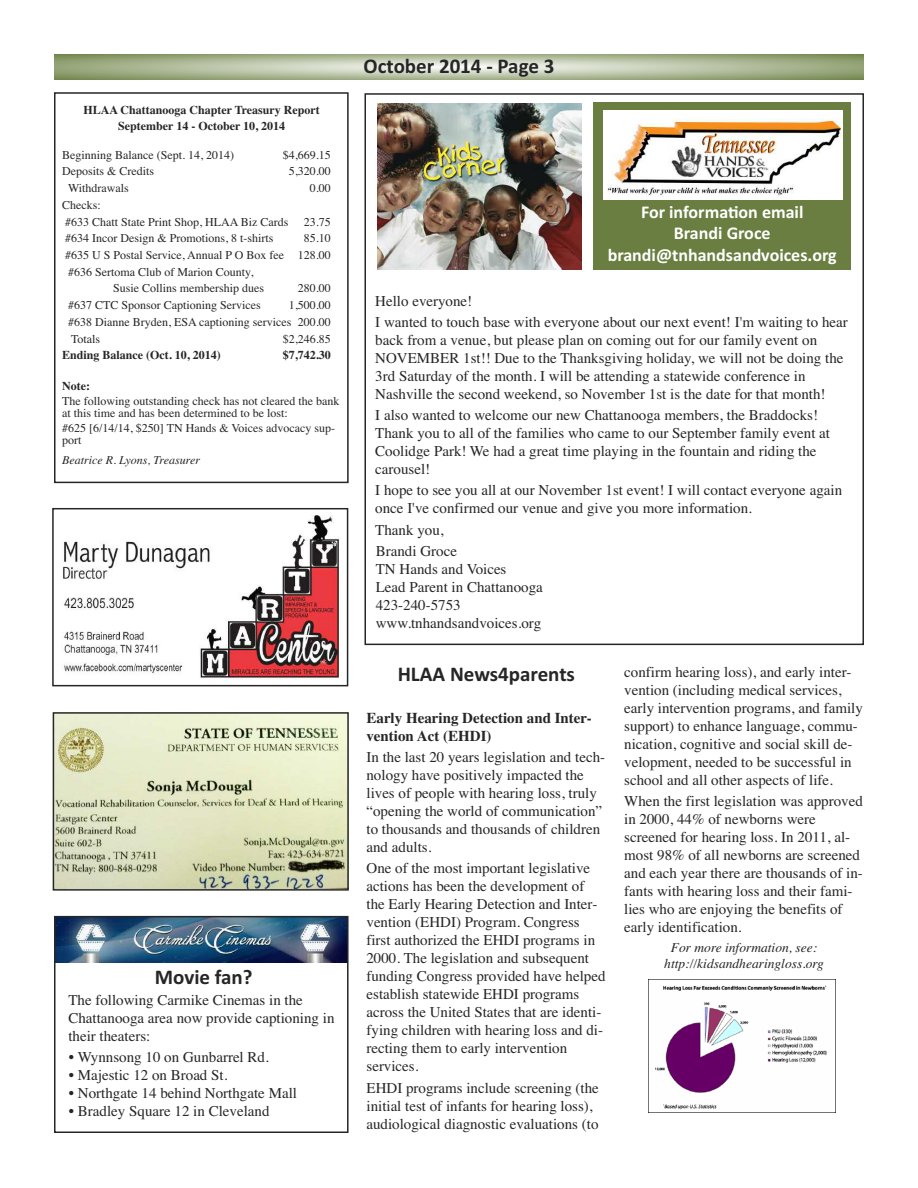
<style>
.page{position:relative;width:918px;height:1188px;background:#fff}
.page>*{position:absolute;margin:0;border:0;box-sizing:border-box;transform-origin:0 0}
.t1{font:700 21px "Calibri";color:#272627}
.t2{font:700 18px/21.6px "Calibri";color:#fff;text-align:center}
.t3{font:15px/18px "Times";color:#272627}
.t4{font:700 15px/18px "Times";color:#272627}
.t5{font:italic 13.5px/16.2px "Times";color:#272627;text-align:center}
.t6{font:12px/16.8px "Times";color:#272627}
.t7{font:700 12px/15.3px "Times";color:#272627;text-align:center}
.t8{font:italic 12px "Times";color:#272627}
</style>
<div class="page">
<svg style="left:54px;top:54px;width:810px;height:25px;background:#b1bc9c"></svg>
<div style="left:54px;top:92px;width:295px;height:391px;border:2px solid #272627"></div>
<img style="left:57px;top:919px;width:289px;height:43px">
<div style="left:54px;top:916px;width:295px;height:217px;border:2px solid #272627"></div>
<div style="left:364px;top:93px;width:500px;height:552px;border:2px solid #272627"></div>
<img style="left:378px;top:103px;width:203px;height:167px">
<div style="left:593px;top:102px;width:258px;height:168px;background:#697e40"></div>
<img style="left:603px;top:111px;width:240px;height:89px">
<img style="left:63px;top:515px;width:276px;height:165px">
<div style="left:52px;top:508px;width:296px;height:178px;border:2px solid #272627"></div>
<img style="left:56px;top:715px;width:290px;height:173px">
<div style="left:53px;top:712px;width:296px;height:179px;border:2px solid #272627"></div>
<img style="left:648px;top:980px;width:188px;height:132px">
<p class="t7" style="left:83px;top:102px;width:238px">HLAA Chattanooga Chapter Treasury Report<br>September 14 - October 10, 2014</p>
<p class="t6" style="left:62px;top:146px;width:173px">Beginning Balance (Sept. 14, 2014)</p>
<p class="t6" style="left:283px;top:146px;width:49px">$4,669.15</p>
<p class="t6" style="left:62px;top:163px;width:93px">Deposits &amp; Credits</p>
<p class="t6" style="left:289px;top:163px;width:43px">5,320.00</p>
<p class="t6" style="left:68px;top:179px;width:62px">Withdrawals</p>
<p class="t6" style="left:310px;top:179px;width:22px">0.00</p>
<p class="t6" style="left:62px;top:196px;width:228px">Checks:<br>#633 Chatt State Print Shop, HLAA Biz Cards</p>
<p class="t6" style="left:304px;top:213px;width:28px">23.75</p>
<p class="t6" style="left:65px;top:230px;width:210px">#634 Incor Design &amp; Promotions, 8 t-shirts</p>
<p class="t6" style="left:304px;top:230px;width:28px">85.10</p>
<p class="t6" style="left:65px;top:246px;width:267px">#635 U S Postal Service, Annual P O Box fee 128.00</p>
<p class="t6" style="left:68px;top:263px;width:187px">#636 Sertoma Club of Marion County,</p>
<p class="t6" style="left:113px;top:280px;width:152px">Susie Collins membership dues</p>
<p class="t6" style="left:298px;top:280px;width:34px">280.00</p>
<p class="t6" style="left:68px;top:297px;width:194px">#637 CTC Sponsor Captioning Services</p>
<p class="t6" style="left:68px;top:297px;width:264px;text-align:justify;text-indent:221px">1,500.00 #638 Dianne Bryden, ESA captioning services 200.00<br>Totals</p>
<p class="t6" style="left:283px;top:330px;width:49px">$2,246.85</p>
<p class="t7" style="left:62px;top:348px;width:160px">Ending Balance (Oct. 10, 2014)</p>
<p class="t7" style="left:283px;top:348px;width:49px">$7,742.30</p>
<p class="t7" style="left:62px;top:378px;width:29px">Note:</p>
<p class="t6" style="left:62px;top:395px;width:279px;line-height:12px">The following outstanding check has not cleared the bank at this time and has been determined to be lost:</p>
<p class="t6" style="left:62px;top:422px;width:274px;line-height:12px">#625 [6/14/14, $250] TN Hands &amp; Voices advocacy sup&shy;port</p>
<p class="t8" style="left:62px;top:453px;width:139px">Beatrice R. Lyons, Treasurer</p>
<h1 class="t1" style="left:155px;top:964px;width:99px">Movie fan?</h1>
<p class="t3" style="left:68px;top:990px;width:268px">The following Carmike Cinemas in the<br>Chattanooga area now provide captioning in their theaters:</p>
<p class="t3" style="left:69px;top:1048px;width:201px">• Wynnsong 10 on Gunbarrel Rd.</p>
<p class="t3" style="left:69px;top:1066px;width:160px">• Majestic 12 on Broad St.</p>
<p class="t3" style="left:69px;top:1084px;width:230px">• Northgate 14 behind Northgate Mall</p>
<p class="t3" style="left:69px;top:1102px;width:202px">• Bradley Square 12 in Cleveland</p>
<h1 class="t1" style="left:364px;top:53px;width:192px">October 2014 - Page 3</h1>
<p class="t2" style="left:608px;top:201px;width:231px">For information email<br>Brandi Groce brandi@tnhandsandvoices.org</p>
<p class="t3" style="left:375px;top:290px;width:474px;line-height:21.3px">Hello everyone!<br>I wanted to touch base with everyone about our next event! I'm waiting to hear</p>
<p class="t3" style="left:375px;top:331px;width:470px">back from a venue, but please plan on coming out for our family event on NOVEMBER 1st!! Due to the Thanksgiving holiday, we will not be doing the 3rd Saturday of the month. I will be attending a statewide conference in Nashville the second weekend, so November 1st is the date for that month!</p>
<p class="t3" style="left:375px;top:406px;width:456px">I also wanted to welcome our new Chattanooga members, the Braddocks!<br>Thank you to all of the families who came to our September family event at Coolidge Park! We had a great time playing in the fountain and riding the carousel!</p>
<p class="t3" style="left:375px;top:481px;width:468px">I hope to see you all at our November 1st event! I will contact everyone again once I've confirmed our venue and give you more information.</p>
<p class="t3" style="left:375px;top:519px;width:83px;line-height:21.3px">Thank you,<br>Brandi Groce</p>
<p class="t3" style="left:376px;top:560px;width:169px">TN Hands and Voices<br>Lead Parent in Chattanooga<br>423-240-5753 www.tnhandsandvoices.org</p>
<h1 class="t1" style="left:398px;top:662px;width:179px">HLAA News4parents</h1>
<p class="t4" style="left:366px;top:709px;width:227px">Early Hearing Detection and Inter&shy;vention Act (EHDI)</p>
<p class="t3" style="left:366px;top:748px;width:240px">In the last 20 years legislation and tech&shy;nology have positively impacted the lives of people with hearing loss, truly “opening the world of communication” to thousands and thousands of children and adults.</p>
<p class="t3" style="left:366px;top:859px;width:241px">One of the most important legislative actions has been the development of the Early Hearing Detection and Inter&shy;vention (EHDI) Program. Congress first authorized the EHDI programs in 2000. The legislation and subsequent funding Congress provided have helped establish statewide EHDI programs across the United States that are identi&shy;fying children with hearing loss and di&shy;recting them to early intervention services.</p>
<p class="t3" style="left:366px;top:1079px;width:234px">EHDI programs include screening (the initial test of infants for hearing loss), audiological diagnostic evaluations (to</p>
<p class="t3" style="left:624px;top:662px;width:240px">confirm hearing loss), and early inter&shy;vention (including medical services, early intervention programs, and family support) to enhance language, commu&shy;nication, cognitive and social skill de&shy;velopment, needed to be successful in school and all other aspects of life.</p>
<p class="t3" style="left:624px;top:792px;width:240px">When the first legislation was approved in 2000, 44% of newborns were screened for hearing loss. In 2011, al&shy;most 98% of all newborns are screened and each year there are thousands of in&shy;fants with hearing loss and their fami&shy;lies who are enjoying the benefits of early identification.</p>
<p class="t5" style="left:664px;top:939px;width:161px">For more information, see: http://kidsandhearingloss.org</p>
</div>
